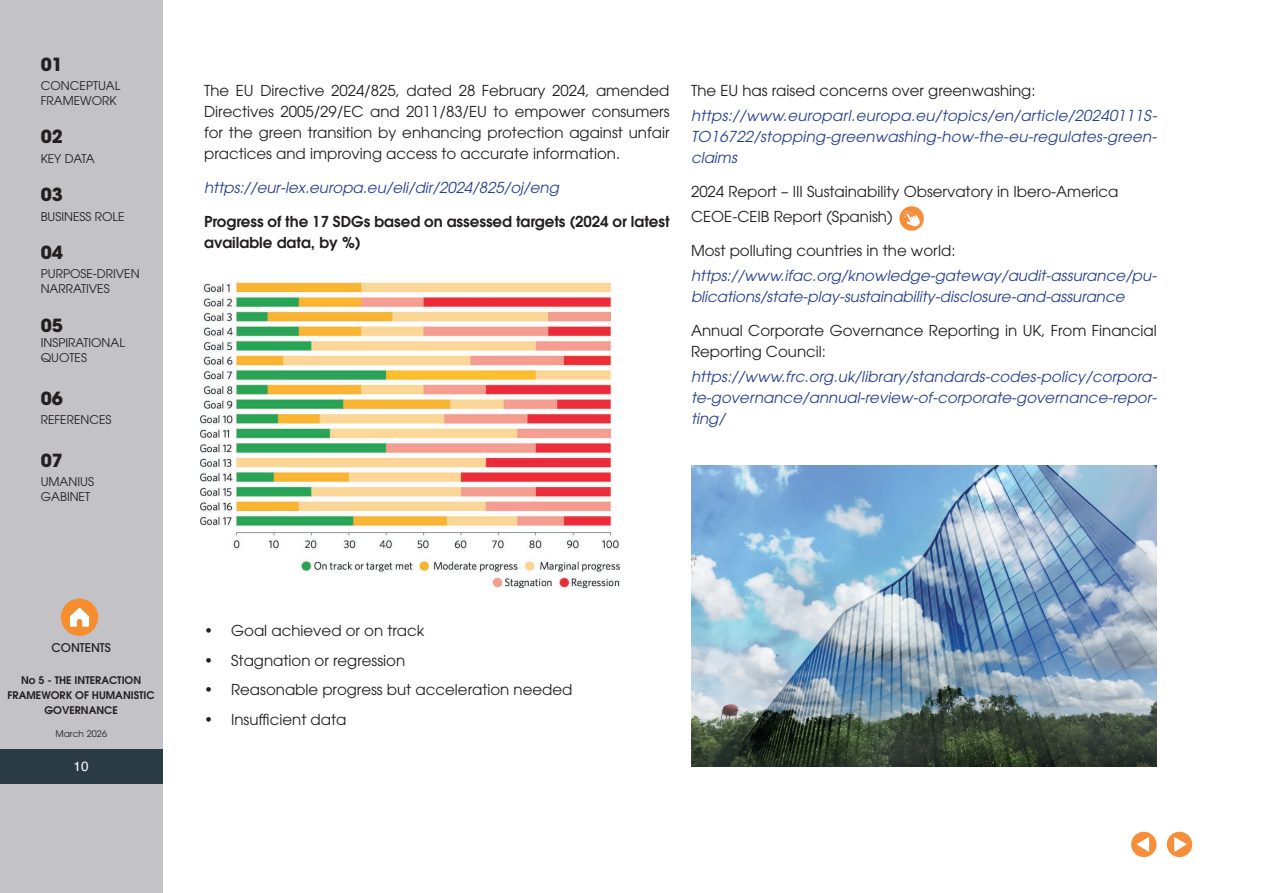
<style>
.page{position:relative;width:1263px;height:893px;background:#fff}
.page>*{position:absolute;margin:0;border:0;box-sizing:border-box;transform-origin:0 0}
.t1{font:700 18px "ITC Avant Garde Pro";color:#231f20}
.t2{font:15px/21px "ITC Avant Garde Pro";color:#231f20}
.t3{font:italic 15px/21px "ITC Avant Garde Pro";color:#253f8e;text-align:justify}
.t4{font:600 15px/21px "ITC Avant Garde Pro";color:#231f20}
.t5{font:13.5px "Helvetica";color:#fff}
.t6{font:12px/15px "ITC Avant Garde Pro";color:#231f20}
.t7{font:500 12px "ITC Avant Garde Pro";color:#231f20}
.t8{font:600 10.5px/15px "ITC Avant Garde Pro";color:#231f20;text-align:center}
.t9{font:9px "ITC Avant Garde Pro";letter-spacing:.01em;color:#231f20}
</style>
<div class="page">
<div style="left:1167px;top:832px;width:24px;height:24px;background:#f68d38;border-radius:50%"></div>
<div style="left:1167px;top:832px;width:25px;height:25px;border:1px solid #f68d38;border-radius:50%"></div>
<svg style="left:1174px;top:837px;width:13px;height:15px"></svg>
<div style="left:1132px;top:832px;width:24px;height:24px;background:#f68d38;border-radius:50%"></div>
<div style="left:1131px;top:832px;width:25px;height:25px;border:1px solid #f68d38;border-radius:50%"></div>
<svg style="left:1136px;top:837px;width:13px;height:15px"></svg>
<div style="left:0;top:0;width:162px;height:893px;background:#c2c2c7"></div>
<div style="left:0;top:749px;width:162px;height:34px;background:#2a3b46"></div>
<div style="left:61px;top:598px;width:37px;height:38px;background:#f68e30;border-radius:50%"></div>
<svg style="left:70px;top:608px;width:19px;height:19px"></svg>
<img style="left:691px;top:466px;width:466px;height:300px">
<img style="left:201px;top:281px;width:419px;height:306px">
<svg style="left:899px;top:206px;width:25px;height:25px"></svg>
<svg style="left:903px;top:210px;width:17px;height:16px"></svg>
<p class="t1" style="left:41px;top:52px;width:24px">01</p>
<p class="t6" style="left:41px;top:78px;width:81px">CONCEPTUAL<br>FRAMEWORK</p>
<p class="t1" style="left:41px;top:125px;width:24px">02</p>
<p class="t6" style="left:41px;top:151px;width:55px">KEY DATA</p>
<p class="t1" style="left:41px;top:183px;width:24px">03</p>
<p class="t6" style="left:41px;top:208px;width:85px">BUSINESS ROLE</p>
<p class="t1" style="left:41px;top:240px;width:24px">04</p>
<p class="t6" style="left:41px;top:266px;width:100px">PURPOSE-DRIVEN<br>NARRATIVES</p>
<p class="t1" style="left:41px;top:313px;width:24px">05</p>
<p class="t6" style="left:41px;top:335px;width:86px">INSPIRATIONAL<br>QUOTES</p>
<p class="t1" style="left:41px;top:386px;width:24px">06</p>
<p class="t6" style="left:41px;top:412px;width:72px">REFERENCES</p>
<p class="t1" style="left:41px;top:448px;width:24px">07</p>
<p class="t6" style="left:41px;top:474px;width:55px">UMANIUS<br>GABINET</p>
<p class="t2" style="left:204px;top:80px;width:467px;text-align:justify">The EU Directive 2024/825, dated 28 February 2024, amended Directives 2005/29/EC and 2011/83/EU to empower consumers for the green transition by enhancing protection against unfair practices and improving access to accurate information.</p>
<p class="t3" style="left:204px;top:177px;width:356px">https://eur-lex.europa.eu/eli/dir/2024/825/oj/eng</p>
<p class="t4" style="left:204px;top:210px;width:467px">Progress of the 17 SDGs based on assessed targets (2024 or latest available data, by %)</p>
<p class="t2" style="left:691px;top:80px;width:346px">The EU has raised concerns over greenwashing:</p>
<p class="t3" style="left:691px;top:105px;width:468px">https://www.europarl.europa.eu/topics/en/article/20240111S-TO16722/stopping-greenwashing-how-the-eu-regulates-green&shy;claims</p>
<p class="t2" style="left:691px;top:179px;width:429px;line-height:25.2px">2024 Report – III Sustainability Observatory in Ibero-America<br>CEOE-CEIB Report (Spanish)</p>
<p class="t2" style="left:691px;top:240px;width:266px">Most polluting countries in the world:</p>
<p class="t3" style="left:691px;top:265px;width:467px">https://www.ifac.org/knowledge-gateway/audit-assurance/pu&shy;blications/state-play-sustainability-disclosure-and-assurance</p>
<p class="t2" style="left:691px;top:320px;width:467px">Annual Corporate Governance Reporting in UK, From Financial<br>Reporting Council:</p>
<p class="t3" style="left:691px;top:366px;width:467px">https://www.frc.org.uk/library/standards-codes-policy/corpora&shy;te-governance/annual-review-of-corporate-governance-repor&shy;ting/</p>
<p class="t7" style="left:52px;top:640px;width:61px">CONTENTS</p>
<p class="t8" style="left:8px;top:672px;width:149px">No 5 - THE INTERACTION<br>FRAMEWORK OF HUMANISTIC<br>GOVERNANCE</p>
<p class="t9" style="left:55px;top:728px;width:53px">March 2026</p>
<p class="t5" style="left:74px;top:756px;width:17px">10</p>
<p class="t2" style="left:204px;top:620px;width:222px">• Goal achieved or on track</p>
<p class="t2" style="left:204px;top:649px;width:203px">• Stagnation or regression</p>
<p class="t2" style="left:204px;top:679px;width:370px">• Reasonable progress but acceleration needed</p>
<p class="t2" style="left:204px;top:708px;width:144px">• Insufficient data</p>
</div>
